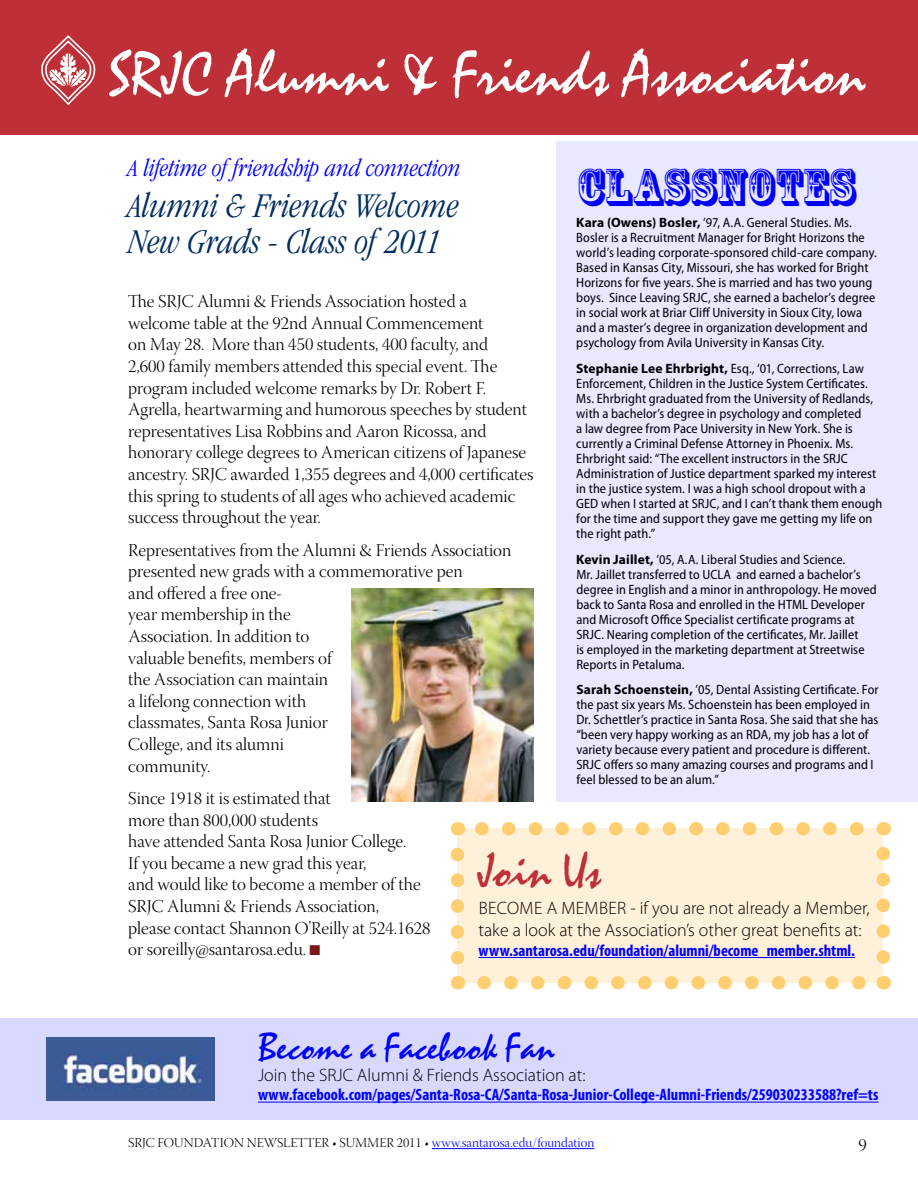
<style>
.page{position:relative;width:918px;height:1188px;background:#fff}
.page>*{position:absolute;margin:0;border:0;box-sizing:border-box;transform-origin:0 0}
.t1{font:49.5px "Rosewood Std";letter-spacing:.01em;color:#00f}
.t2{font:48px "Mistral";letter-spacing:-.005em;color:#bf2f38}
.t3{font:37.5px "Mistral";color:#00f}
.t4{font:italic 300 condensed 36px/36px "Garamond";letter-spacing:-.005em;color:#002d62}
.t5{font:italic 300 condensed 25.5px "Garamond";color:#00f}
.t6{font:18px/21.6px "Warnock Pro Light Disp";color:#000}
.t7{font:300 18px/21.6px "Myriad Pro";color:#000}
.t8{font:700 condensed 16.5px "Myriad Pro";color:#00f}
.t9{font:semi-condensed 13.5px/15px "Myriad Pro";letter-spacing:.005em;color:#000}
.t10{font:13.5px "Warnock Pro Light Disp";color:#000}
.s1{color:#7b1618}
.s2{font-weight:700;font-stretch:normal}
.s3{color:#00f}
</style>
<div class="page">
<div style="left:556px;top:141px;width:362px;height:661px;background:#e8e8ff"></div>
<hr style="left:432px;top:1148px;width:162px;height:1px;background:#00f">
<div style="left:0;top:1018px;width:918px;height:102px;background:#d9d9ff"></div>
<div style="left:458px;top:829px;width:425px;height:154px;background:#fff1d9"></div>
<svg style="left:451px;top:854px;width:13px;height:116px"></svg>
<svg style="left:484px;top:976px;width:382px;height:14px"></svg>
<svg style="left:877px;top:847px;width:13px;height:110px"></svg>
<svg style="left:471px;top:822px;width:386px;height:14px"></svg>
<svg style="left:458px;top:976px;width:1px;height:14px"></svg>
<svg style="left:883px;top:976px;width:1px;height:14px"></svg>
<svg style="left:883px;top:822px;width:1px;height:14px"></svg>
<svg style="left:458px;top:822px;width:1px;height:14px"></svg>
<div style="left:0;top:0;width:918px;height:135px;background:#bf2f38"></div>
<svg style="left:41px;top:36px;width:55px;height:69px"></svg>
<svg style="left:109px;top:50px;width:102px;height:48px"></svg>
<svg style="left:225px;top:48px;width:164px;height:49px"></svg>
<svg style="left:404px;top:54px;width:33px;height:41px"></svg>
<svg style="left:453px;top:50px;width:156px;height:48px"></svg>
<svg style="left:621px;top:48px;width:245px;height:49px"></svg>
<img style="left:352px;top:588px;width:181px;height:214px">
<img style="left:47px;top:1037px;width:168px;height:64px">
<hr style="left:478px;top:957px;width:377px;height:1px;background:#00f">
<hr style="left:258px;top:1102px;width:620px;height:1px;background:#00f">
<h3 class="t5" style="left:128px;top:154px;width:334px">A lifetime of friendship and connection</h3>
<h3 class="t4" style="left:128px;top:188px;width:332px">Alumni &amp; Friends Welcome<br>New Grads - Class of 2011</h3>
<p class="t6" style="left:128px;top:292px;width:407px">The SRJC Alumni &amp; Friends Association hosted a<br>welcome table at the 92nd Annual Commencement<br>on May 28. More than 450 students, 400 faculty, and<br>2,600 family members attended this special event. The program included welcome remarks by Dr. Robert F.<br>Agrella, heartwarming and humorous speeches by student representatives Lisa Robbins and Aaron Ricossa, and honorary college degrees to American citizens of Japanese ancestry. SRJC awarded 1,355 degrees and 4,000 certificates this spring to students of all ages who achieved academic success throughout the year.</p>
<p class="t6" style="left:128px;top:541px;width:385px">Representatives from the Alumni &amp; Friends Association presented new grads with a commemorative pen<br>and offered a free one-<br>year membership in the<br>association. In addition to<br>valuable benefits, members of<br>the association can maintain<br>a lifelong connection with<br>classmates, Santa Rosa Junior<br>College, and its alumni<br>community.</p>
<p class="t6" style="left:128px;top:789px;width:304px">Since 1918 it is estimated that<br>more than 800,000 students<br>have attended Santa Rosa Junior College.<br>If you became a new grad this year,<br>and would like to become a member of the SRJC Alumni &amp; Friends Association,<br>please contact Shannon O’Reilly at 524.1628 or soreilly@santarosa.edu. <span class="s1">■</span></p>
<h1 class="t1" style="left:576px;top:158px;width:281px">CLASSNOTES</h1>
<p class="t9" style="left:576px;top:215px;width:302px"><span class="s2">Kara (Owens) Bosler,</span> ’97, A.A. General Studies. Ms.<br>Bosler is a Recruitment Manager for Bright Horizons the world’s leading corporate-sponsored child-care company.<br>Based in Kansas City, Missouri, she has worked for Bright Horizons for five years. She is married and has two young boys. Since Leaving SRJC, she earned a bachelor’s degree in social work at Briar Cliff University in Sioux City, Iowa and a master’s degree in organization development and psychology from Avila University in Kansas City.</p>
<p class="t9" style="left:576px;top:361px;width:307px"><span class="s2">Stephanie Lee Ehrbright,</span> Esq., ‘01, Corrections, Law Enforcement, Children in the Justice System Certificates.<br>Ms. Ehrbright graduated from the University of Redlands, with a bachelor’s degree in psychology and completed<br>a law degree from Pace University in New York. She is currently a criminal defense attorney in Phoenix. Ms.<br>Ehrbright said: “the excellent instructors in the SRJC Administration of Justice department sparked my interest in the justice system. I was a high school dropout with a GED when I started at SRJC, and I can’t thank them enough for the time and support they gave me getting my life on the right path.”</p>
<p class="t9" style="left:576px;top:552px;width:302px"><span class="s2">Kevin Jaillet,</span> ’05, A.A. liberal studies and science.<br>Mr. Jaillet transferred to UCLA and earned a bachelor’s degree in English and a minor in anthropology. He moved back to Santa Rosa and enrolled in the HTML Developer and Microsoft Office Specialist certificate programs at SRJC. Nearing completion of the certificates, Mr. Jaillet<br>is employed in the marketing department at Streetwise Reports in Petaluma.</p>
<p class="t9" style="left:576px;top:683px;width:304px"><span class="s2">Sarah Schoenstein,</span> ’05, Dental Assisting Certificate. For the past six years Ms. Schoenstein has been employed in Dr. Schettler’s practice in Santa Rosa. She said that she has “been very happy working as an RDA, my job has a lot of variety because every patient and procedure is different.<br>SRJC offers so many amazing courses and programs and I feel blessed to be an alum.”</p>
<h2 class="t2" style="left:478px;top:843px;width:124px">Join Us</h2>
<h3 class="t7" style="left:478px;top:898px;width:393px">Become A Member - if you are not already a member, take a look at the Association’s other great benefits at:</h3>
<p class="t8" style="left:478px;top:940px;width:377px">www.santarosa.edu/foundation/alumni/become_member.shtml.</p>
<h3 class="t3" style="left:258px;top:1025px;width:298px">Become a Facebook Fan</h3>
<h3 class="t7" style="left:258px;top:1064px;width:329px">Join the SRJC Alumni &amp; Friends Association at:</h3>
<p class="t8" style="left:258px;top:1085px;width:622px">www.facebook.com/pages/Santa-Rosa-CA/Santa-Rosa-Junior-College-Alumni-Friends/259030233588?ref=ts</p>
<p class="t10" style="left:128px;top:1135px;width:468px">SRJC FOUNDATION NEWSLETTER • SUMMER 2011 • <span class="s3">www.santarosa.edu/foundation</span></p>
<h3 class="t6" style="left:858px;top:1136px;width:10px">9</h3>
</div>
